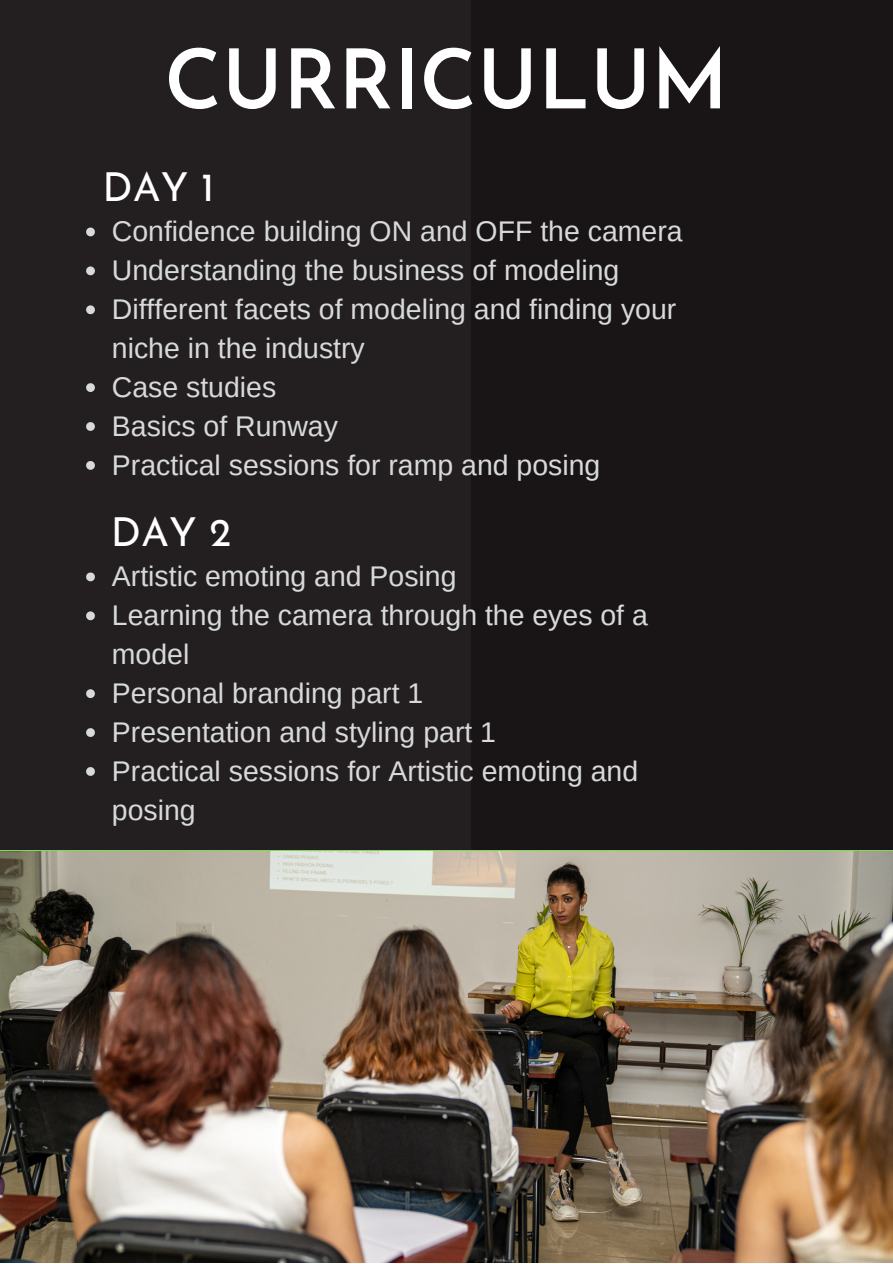
<style>
.page{position:relative;width:893px;height:1264px;background:#fff}
.page>*{position:absolute;margin:0;border:0;box-sizing:border-box;transform-origin:0 0}
.t1{font:600 82.5px "Josefin Sans";color:#fff}
.t2{font:40.05px "Josefin Sans";color:#fff}
.t3{font:28.5px/38.8px "Arimo";color:#d7dad8}
</style>
<div class="page">
<div style="left:0;top:0;width:892px;height:1262px;background:#231f21"></div>
<img style="left:0;top:851px;width:892px;height:411px">
<svg style="left:86px;top:227px;width:9px;height:9px"></svg>
<svg style="left:86px;top:266px;width:9px;height:9px"></svg>
<svg style="left:86px;top:305px;width:9px;height:9px"></svg>
<svg style="left:86px;top:383px;width:9px;height:9px"></svg>
<svg style="left:86px;top:422px;width:9px;height:9px"></svg>
<svg style="left:86px;top:461px;width:9px;height:9px"></svg>
<svg style="left:86px;top:572px;width:9px;height:9px"></svg>
<svg style="left:86px;top:611px;width:9px;height:9px"></svg>
<svg style="left:86px;top:689px;width:9px;height:9px"></svg>
<svg style="left:86px;top:728px;width:9px;height:9px"></svg>
<svg style="left:86px;top:767px;width:9px;height:8px"></svg>
<h1 class="t1" style="left:164px;top:46px;width:565px">CURRICULUM</h1>
<h2 class="t2" style="left:103px;top:171px;width:113px">DAY 1</h2>
<p class="t3" style="left:112px;top:212px;width:572px">Confidence building ON and OFF the camera<br>Understanding the business of modeling<br>Diffferent facets of modeling and finding your niche in the industry<br>Case studies<br>Basics of Runway<br>Practical sessions for ramp and posing</p>
<h2 class="t2" style="left:111px;top:516px;width:122px">DAY 2</h2>
<p class="t3" style="left:112px;top:557px;width:537px">Artistic emoting and Posing<br>Learning the camera through the eyes of a model<br>Personal branding part 1<br>Presentation and styling part 1<br>Practical sessions for Artistic emoting and posing</p>
</div>
